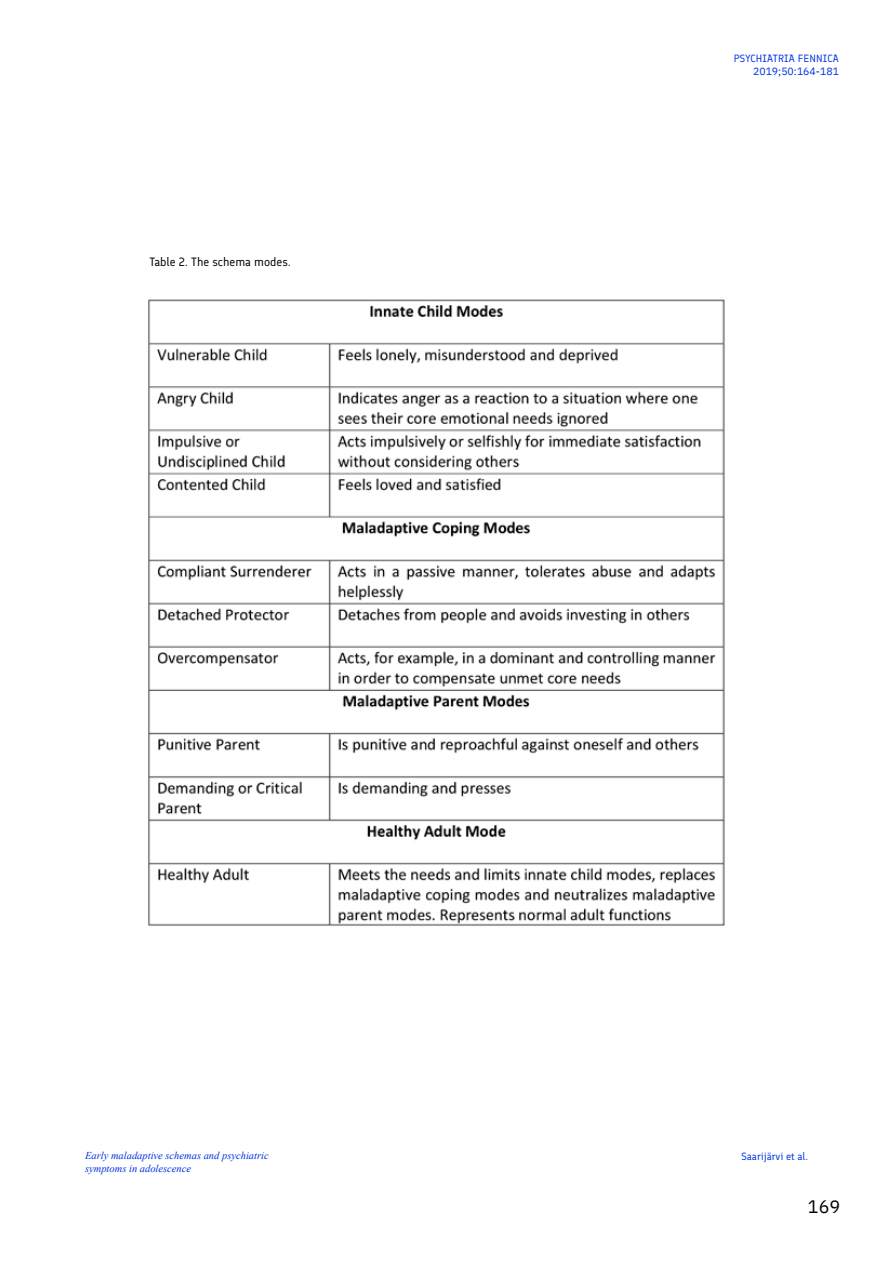
<style>
.page{position:relative;width:893px;height:1263px;background:#fff}
.page>*{position:absolute;margin:0;border:0;box-sizing:border-box;transform-origin:0 0}
.t1{font:18px "IBM Plex Sans";color:#000}
.t2{font:12px "Finlandica";color:#000}
.t3{font:italic 10.5px "Times New Roman";color:#002fe3}
.t4{font:10.5px "Finlandica";letter-spacing:.01em;color:#002fe3}
.t5{font:10.5px "IBM Plex Sans";color:#002fe3}
</style>
<div class="page">
<img style="left:148px;top:299px;width:577px;height:627px">
<p class="t2" style="left:150px;top:254px;width:143px">Table 2. The schema modes.</p>
<p class="t4" style="left:734px;top:52px;width:107px">PSYCHIATRIA FENNICA</p>
<p class="t5" style="left:753px;top:63px;width:87px">2019;50:164-181</p>
<p class="t3" style="left:85px;top:1149px;width:185px">Early maladaptive schemas and psychiatric</p>
<p class="t4" style="left:741px;top:1150px;width:68px">Saarijärvi et al.</p>
<p class="t3" style="left:85px;top:1161px;width:108px">symptoms in adolescence</p>
<h1 class="t1" style="left:808px;top:1193px;width:34px">169</h1>
</div>
